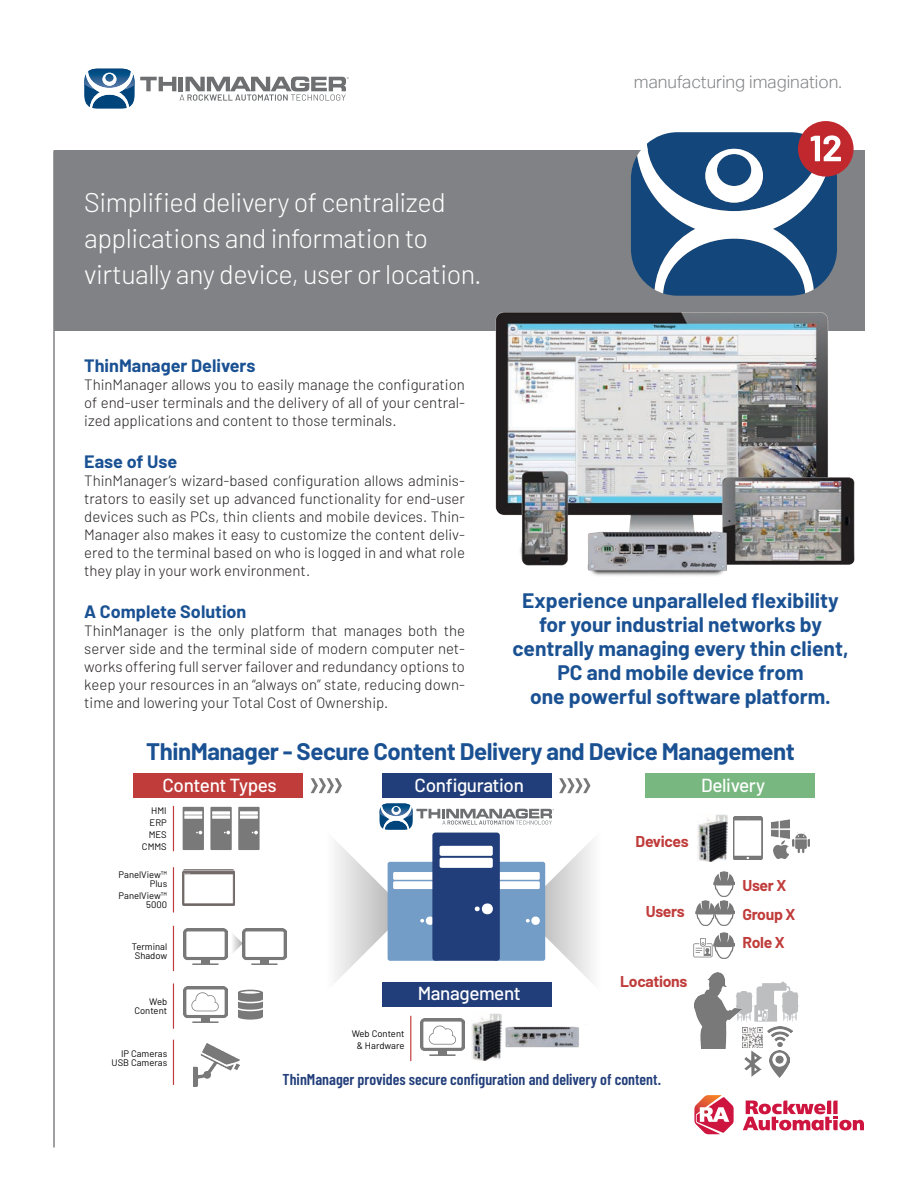
<style>
.page{position:relative;width:918px;height:1188px;background:#fff}
.page>*{position:absolute;margin:0;border:0;box-sizing:border-box;transform-origin:0 0}
.Top_Header_Descripti{font:300 27px/36px "Barlow";letter-spacing:-.02em;color:#fff}
.Breakout_Text{font:700 24px "Barlow";letter-spacing:-.02em;color:#1a5193}
.Breakout_Text-2{font:700 21px/24px "Barlow";color:#1a5193;text-align:center}
.t1{font:500 18.9px "Barlow";letter-spacing:-.02em;color:#fff}
.Subhead_Small{font:700 18px "Barlow";color:#1a5193}
.t2{font:300 17.4px "Aktiv Grotesk";color:#808285}
.t3{font:600 15.75px "Barlow Condensed";color:#223e7a}
.t4{font:700 15.75px/28.3px "Barlow";letter-spacing:-.02em;color:#c03c3b}
.Copy_Cutsheet{font:300 15px/18px "Barlow";color:#231f20;text-align:justify}
.t5{font:9.45px/8.9px "Barlow";color:#020304;text-align:right}
</style>
<div class="page">
<svg style="left:84px;top:69px;width:265px;height:40px"></svg>
<div style="left:55px;top:150px;width:810px;height:181px;background:#808285"></div>
<hr style="left:53px;top:150px;width:2px;height:998px;background:#808285">
<img style="left:182px;top:869px;width:53px;height:37px">
<img style="left:183px;top:928px;width:44px;height:37px">
<img style="left:183px;top:986px;width:44px;height:37px">
<img style="left:420px;top:1019px;width:45px;height:36px">
<img style="left:243px;top:928px;width:44px;height:37px">
<img style="left:193px;top:1043px;width:47px;height:43px">
<div style="left:183px;top:807px;width:21px;height:43px;background:#79797a"></div>
<svg style="left:184px;top:811px;width:18px;height:4px"></svg>
<svg style="left:184px;top:815px;width:18px;height:4px"></svg>
<svg style="left:196px;top:831px;width:6px;height:3px"></svg>
<div style="left:210px;top:807px;width:22px;height:43px;background:#79797a"></div>
<svg style="left:212px;top:811px;width:18px;height:4px"></svg>
<svg style="left:212px;top:815px;width:18px;height:4px"></svg>
<svg style="left:224px;top:831px;width:6px;height:3px"></svg>
<div style="left:238px;top:807px;width:22px;height:43px;background:#79797a"></div>
<svg style="left:240px;top:811px;width:18px;height:4px"></svg>
<svg style="left:240px;top:815px;width:18px;height:4px"></svg>
<svg style="left:252px;top:831px;width:6px;height:3px"></svg>
<div style="left:238px;top:992px;width:25px;height:25px;background:#79797a"></div>
<svg style="left:237px;top:990px;width:26px;height:22px"></svg>
<div style="left:238px;top:1014px;width:25px;height:6px;background:#79797a;border-radius:50%"></div>
<img style="left:733px;top:817px;width:29px;height:42px">
<svg style="left:741px;top:982px;width:58px;height:40px"></svg>
<img style="left:695px;top:973px;width:46px;height:76px">
<img style="left:714px;top:871px;width:20px;height:25px">
<img style="left:716px;top:900px;width:18px;height:26px">
<img style="left:714px;top:933px;width:20px;height:25px">
<img style="left:695px;top:900px;width:21px;height:26px">
<svg style="left:693px;top:938px;width:20px;height:19px"></svg>
<img style="left:773px;top:841px;width:15px;height:18px">
<img style="left:771px;top:820px;width:19px;height:18px">
<img style="left:792px;top:832px;width:18px;height:21px">
<svg style="left:191px;top:992px;width:28px;height:19px"></svg>
<svg style="left:429px;top:1026px;width:27px;height:19px"></svg>
<img style="left:505px;top:1026px;width:74px;height:22px">
<svg style="left:233px;top:931px;width:10px;height:25px"></svg>
<div style="left:134px;top:773px;width:169px;height:25px;background:#c03c3b"></div>
<div style="left:382px;top:773px;width:170px;height:25px;background:#223e7a"></div>
<div style="left:646px;top:773px;width:169px;height:25px;background:#78b880"></div>
<div style="left:382px;top:982px;width:170px;height:25px;background:#223e7a"></div>
<svg style="left:311px;top:778px;width:31px;height:15px"></svg>
<svg style="left:559px;top:778px;width:31px;height:15px"></svg>
<svg style="left:335px;top:803px;width:257px;height:179px"></svg>
<hr style="left:173px;top:806px;width:1px;height:45px;background:#c03c3b">
<hr style="left:173px;top:867px;width:1px;height:45px;background:#c03c3b">
<hr style="left:173px;top:926px;width:1px;height:45px;background:#c03c3b">
<hr style="left:173px;top:983px;width:1px;height:46px;background:#c03c3b">
<hr style="left:410px;top:1016px;width:1px;height:45px;background:#c03c3b">
<hr style="left:173px;top:1040px;width:1px;height:45px;background:#c03c3b">
<img style="left:697px;top:815px;width:30px;height:47px">
<img style="left:471px;top:1013px;width:31px;height:47px">
<img style="left:767px;top:1026px;width:26px;height:21px">
<img style="left:744px;top:1050px;width:17px;height:26px">
<img style="left:742px;top:1028px;width:21px;height:20px">
<img style="left:769px;top:1050px;width:21px;height:28px">
<svg style="left:743px;top:1101px;width:121px;height:29px"></svg>
<svg style="left:694px;top:1095px;width:40px;height:39px"></svg>
<img style="left:455px;top:289px;width:410px;height:287px">
<div style="left:798px;top:121px;width:56px;height:56px;background:#c1282d;border-radius:50%"></div>
<svg style="left:631px;top:132px;width:210px;height:164px"></svg>
<p class="Top_Header_Descripti" style="left:84px;top:183px;width:399px">Simplified delivery of centralized applications and information to virtually any device, user or location.</p>
<p class="t2" style="left:634px;top:72px;width:209px">manufacturing imagination.</p>
<p class="Subhead_Small" style="left:84px;top:352px;width:173px">ThinManager Delivers</p>
<p class="Copy_Cutsheet" style="left:84px;top:374px;width:382px">ThinManager allows you to easily manage the configuration of end-user terminals and the delivery of all of your central&shy;ized applications and content to those terminals.</p>
<p class="Subhead_Small" style="left:84px;top:448px;width:95px">Ease of Use</p>
<p class="Copy_Cutsheet" style="left:84px;top:471px;width:382px">ThinManager’s wizard-based configuration allows adminis&shy;trators to easily set up advanced functionality for end-user devices such as PCs, thin clients and mobile devices. Thin-Manager also makes it easy to customize the content deliv&shy;ered to the terminal based on who is logged in and what role they play in your work environment.</p>
<p class="Subhead_Small" style="left:84px;top:598px;width:164px">A Complete Solution</p>
<p class="Copy_Cutsheet" style="left:84px;top:621px;width:382px">ThinManager is the only platform that manages both the server side and the terminal side of modern computer net&shy;works offering full server failover and redundancy options to keep your resources in an “always on” state, reducing down&shy;time and lowering your Total Cost of Ownership.</p>
<p class="Breakout_Text-2" style="left:512px;top:587px;width:338px">Experience unparalleled flexibility for your industrial networks by centrally managing every thin client, PC and mobile device from<br>one powerful software platform.</p>
<p class="Breakout_Text" style="left:146px;top:733px;width:650px">ThinManager - Secure Content Delivery and Device Management</p>
<p class="t1" style="left:163px;top:771px;width:116px">Content Types</p>
<p class="t1" style="left:415px;top:771px;width:111px">Configuration</p>
<p class="t1" style="left:701px;top:771px;width:65px">Delivery</p>
<p class="t5" style="left:142px;top:804px;width:26px;line-height:12px">HMI<br>ERP<br>MES<br>CMMS</p>
<p class="t5" style="left:119px;top:869px;width:50px">PanelView™<br>Plus</p>
<p class="t5" style="left:119px;top:890px;width:50px">PanelView™<br>5000</p>
<p class="t5" style="left:132px;top:942px;width:37px;text-align:center">Terminal<br>Shadow</p>
<p class="t5" style="left:134px;top:997px;width:34px">Web<br>Content</p>
<p class="t5" style="left:112px;top:1049px;width:57px">IP Cameras<br>USB Cameras</p>
<p class="t4" style="left:636px;top:827px;width:55px">Devices</p>
<p class="t5" style="left:352px;top:1027px;width:54px;line-height:12px;text-align:center">Web Content &amp; Hardware</p>
<p class="t1" style="left:418px;top:980px;width:105px">Management</p>
<p class="t4" style="left:646px;top:896px;width:40px">Users</p>
<p class="t4" style="left:620px;top:966px;width:69px">Locations</p>
<p class="t3" style="left:283px;top:1068px;width:380px">ThinManager provides secure configuration and delivery of content.</p>
<p class="t4" style="left:742px;top:871px;width:55px">User X<br>Group X<br>Role X</p>
</div>
